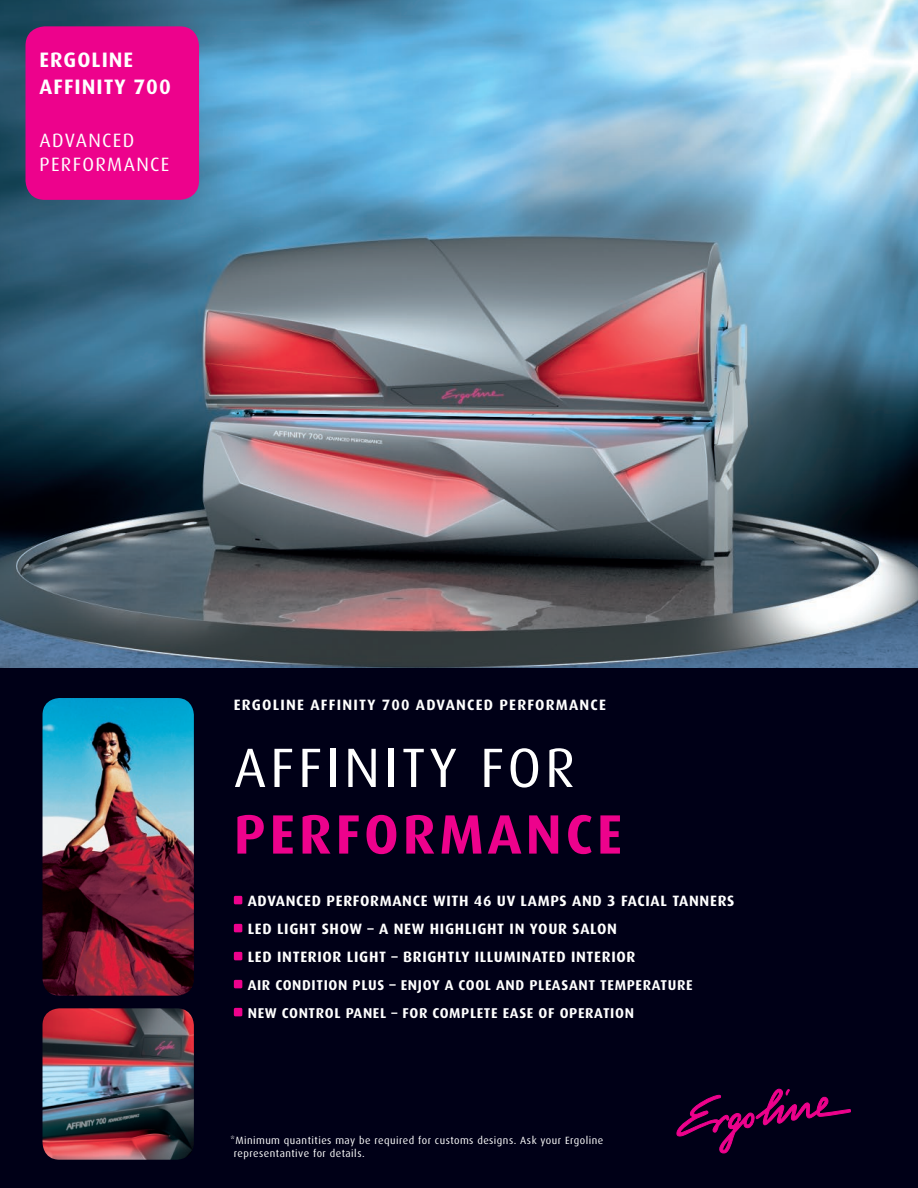
<style>
.page{position:relative;width:918px;height:1188px;background:#000017}
.page>*{position:absolute;margin:0;border:0;box-sizing:border-box;transform-origin:0 0}
.HEAD{font:55.5px "Dax";letter-spacing:.07em;color:#fff}
.HEAD-2{font:700 55.5px "Dax";letter-spacing:.07em;color:#ed028c}
.HEAD-3{font:700 21px/27px "Dax";letter-spacing:.05em;color:#fff}
.HEAD-4{font:19.35px "Dax";letter-spacing:.07em;color:#fff}
.t1{font:700 15px "Dax";letter-spacing:.045em;color:#fff}
.t2{font:700 15px "Dax";letter-spacing:.08em;color:#fff}
.t3{font:700 14.25px "Dax";letter-spacing:.045em;color:#fff}
.t4{font:10.5px/13.5px "Dax";letter-spacing:.045em;color:#fff}
.s1{font-size:15px}
</style>
<div class="page">
<img style="left:0;top:0;width:918px;height:668px">
<img style="left:43px;top:698px;width:151px;height:298px">
<img style="left:43px;top:1008px;width:151px;height:152px">
<svg style="left:677px;top:1089px;width:174px;height:64px"></svg>
<div style="left:26px;top:26px;width:173px;height:174px;background:#ed028c;border-radius:19px"></div>
<div style="left:234px;top:896px;width:8px;height:8px;background:#ed028c;border-radius:2px"></div>
<div style="left:234px;top:924px;width:8px;height:8px;background:#ed028c;border-radius:2px"></div>
<div style="left:234px;top:952px;width:8px;height:8px;background:#ed028c;border-radius:2px"></div>
<div style="left:234px;top:980px;width:8px;height:8px;background:#ed028c;border-radius:2px"></div>
<div style="left:234px;top:1008px;width:8px;height:8px;background:#ed028c;border-radius:2px"></div>
<p class="HEAD-3" style="left:40px;top:46px;width:133px">ERGOLINE<br>AFFINITY 700</p>
<p class="HEAD-4" style="left:40px;top:130px;width:96px">ADVANCED</p>
<p class="HEAD-4" style="left:40px;top:153px;width:131px">PERFORMANCE</p>
<p class="t2" style="left:234px;top:696px;width:374px">ERGOLINE AFFINITY 700 ADVANCED PERFORMANCE</p>
<p class="HEAD" style="left:234px;top:737px;width:343px">AFFINITY FOR</p>
<p class="HEAD-2" style="left:234px;top:803px;width:390px">PERFORMANCE</p>
<p class="t1" style="left:248px;top:892px;width:488px">ADVANCED PERFORMANCE WITH 46 UV LAMPS AND 3 FACIAL TANNERS</p>
<p class="t1" style="left:248px;top:920px;width:371px">LED LIGHT SHOW – A NEW HIGHLIGHT IN YOUR SALON</p>
<p class="t1" style="left:248px;top:948px;width:389px">LED INTERIOR LIGHT – BRIGHTLY ILLUMINATED INTERIOR</p>
<p class="t3" style="left:248px;top:977px;width:446px">AIR CONDITION PLUS <span class="s1">–</span> ENJOY A COOL AND PLEASANT TEMPERATURE</p>
<p class="t3" style="left:248px;top:1005px;width:388px">NEW CONTROL PANEL – FOR COMPLETE EASE OF OPERATION</p>
<p class="t4" style="left:234px;top:1134px;width:371px;text-indent:-3px">*Minimum quantities may be required for customs designs. Ask your Ergoline representantive for details.</p>
</div>
